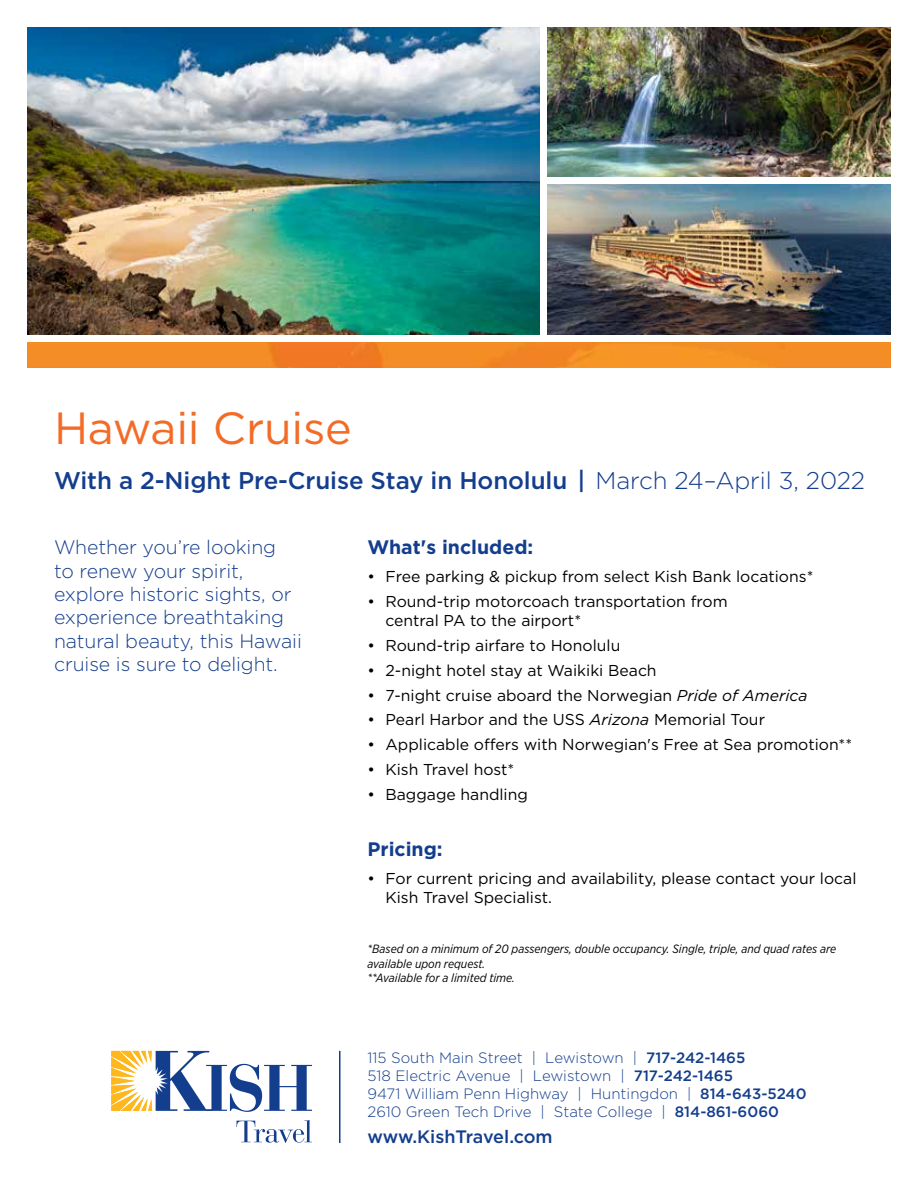
<style>
.page{position:relative;width:918px;height:1188px;background:#fff}
.page>*{position:absolute;margin:0;border:0;box-sizing:border-box;transform-origin:0 0}
.t1{font:45px "Gotham";letter-spacing:-.005em;color:#f36c27}
.t2{font:500 24.15px "Gotham";letter-spacing:-.005em;color:#133d8d}
.t3{font:300 19.5px/23.4px "Gotham";letter-spacing:-.005em;color:#133d8d}
.t4{font:700 19.5px "Gotham";color:#133d8d}
.t5{font:500 18px "Gotham";letter-spacing:-.01em;color:#133d8d}
.t6{font:15.75px/18.9px "Gotham";color:#000}
.t7{font:300 15px/18px "Gotham";color:#133d8d}
.t8{font:italic 12px/14.4px "Gotham Narrow";color:#000}
.s1{font-weight:300}
.s2{font-style:italic}
.s3{font-weight:500}
</style>
<div class="page">
<img style="left:27px;top:342px;width:864px;height:25px">
<img style="left:27px;top:27px;width:513px;height:308px">
<img style="left:547px;top:27px;width:344px;height:150px">
<img style="left:547px;top:185px;width:344px;height:150px">
<svg style="left:237px;top:1120px;width:75px;height:23px"></svg>
<svg style="left:111px;top:1051px;width:201px;height:61px"></svg>
<hr style="left:339px;top:1051px;width:1px;height:92px;background:#133d8d">
<h1 class="t1" style="left:54px;top:399px;width:299px">Hawaii Cruise</h1>
<h2 class="t2" style="left:54px;top:465px;width:813px">With a 2-Night Pre-Cruise Stay in Honolulu | <span class="s1">March 24–April 3, 2022</span></h2>
<p class="t3" style="left:54px;top:535px;width:249px">Whether you’re looking<br>to renew your spirit, explore historic sights, or experience breathtaking natural beauty, this Hawaii cruise is sure to delight.</p>
<p class="t4" style="left:367px;top:534px;width:167px">What's included:</p>
<p class="t6" style="left:367px;top:567px;width:447px">• Free parking &amp; pickup from select Kish Bank locations*</p>
<p class="t6" style="left:386px;top:592px;width:344px;text-indent:-18px">• Round-trip motorcoach transportation from central PA to the airport*</p>
<p class="t6" style="left:367px;top:635px;width:254px">• Round-trip airfare to Honolulu</p>
<p class="t6" style="left:367px;top:660px;width:291px">• 2-night hotel stay at Waikiki Beach</p>
<p class="t6" style="left:367px;top:685px;width:442px">• 7-night cruise aboard the Norwegian <span class="s2">Pride of America</span></p>
<p class="t6" style="left:367px;top:710px;width:399px">• Pearl Harbor and the USS <span class="s2">Arizona</span> Memorial Tour</p>
<p class="t6" style="left:367px;top:735px;width:486px">• Applicable offers with Norwegian's Free at Sea promotion**</p>
<p class="t6" style="left:367px;top:760px;width:148px">• Kish Travel host*</p>
<p class="t6" style="left:367px;top:785px;width:162px">• Baggage handling</p>
<p class="t4" style="left:367px;top:836px;width:77px">Pricing:</p>
<p class="t6" style="left:386px;top:869px;width:473px;text-indent:-18px">• For current pricing and availability, please contact your local<br>Kish Travel Specialist.</p>
<p class="t8" style="left:367px;top:941px;width:470px">*Based on a minimum of 20 passengers, double occupancy. Single, triple, and quad rates are available upon request.<br>**Available for a limited time.</p>
<p class="t7" style="left:367px;top:1048px;width:441px">115 South Main Street | Lewistown | <span class="s3">717-242-1465<br></span>518 Electric Avenue | Lewistown | <span class="s3">717-242-1465<br></span>9471 William Penn Highway | Huntingdon | <span class="s3">814-643-5240<br></span>2610 Green Tech Drive | State College | <span class="s3">814-861-6060</span></p>
<p class="t5" style="left:367px;top:1125px;width:187px">www.KishTravel.com</p>
</div>
